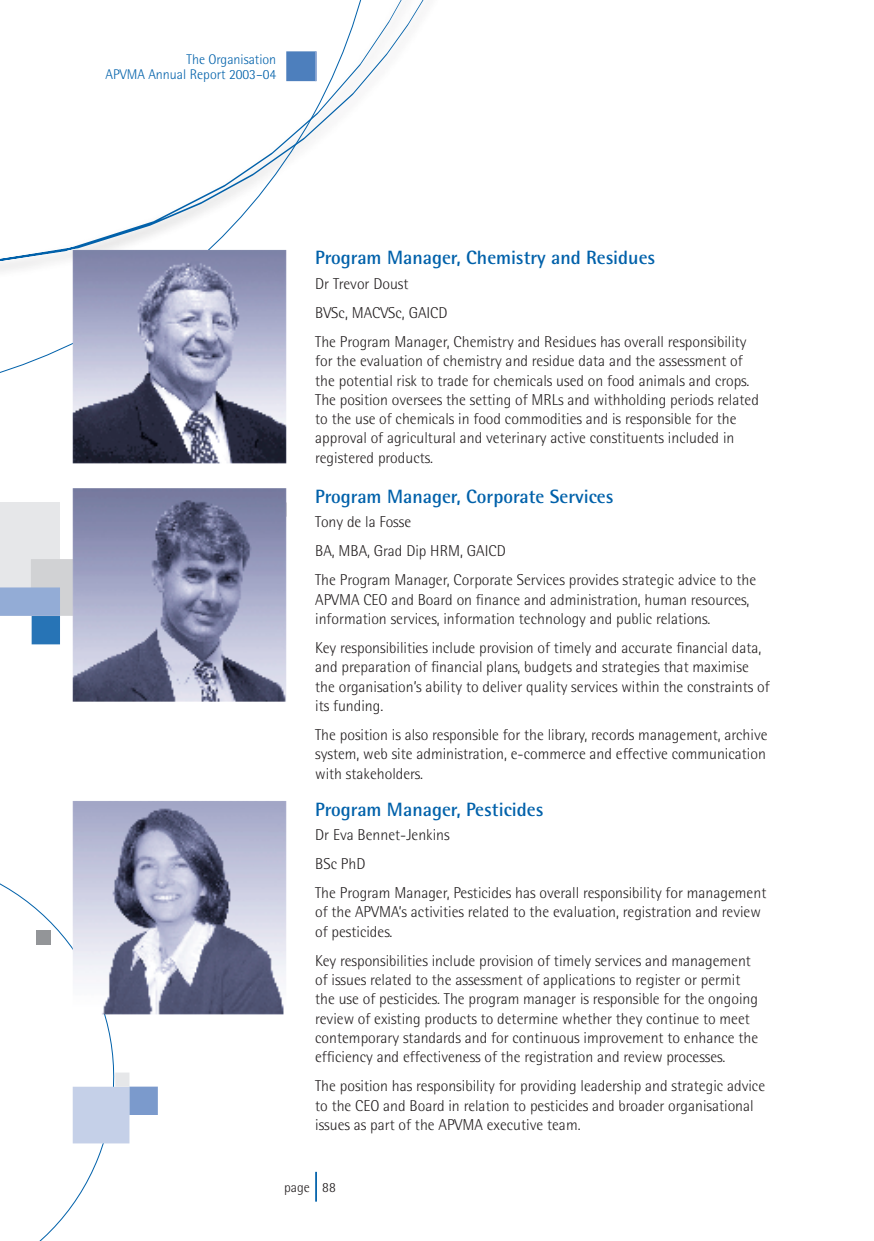
<style>
.page{position:relative;width:874px;height:1241px;background:#fff}
.page>*{position:absolute;margin:0;border:0;box-sizing:border-box;transform-origin:0 0}
.t1{font:700 19.25px "Rotis Semi Sans";color:#0161aa}
.t2{font:300 15.75px/19.2px "Rotis Semi Sans";color:#231f20}
.t3{font:300 14px/15.8px "Rotis Semi Sans";color:#0161aa;text-align:right}
.t4{font:300 14px "Rotis Semi Sans";color:#231f20}
</style>
<div class="page">
<hr style="left:315px;top:1171px;width:2px;height:30px;background:#0161aa">
<svg style="left:0;top:871px;width:179px;height:369px"></svg>
<svg style="left:0;top:0;width:424px;height:595px"></svg>
<div style="left:31px;top:559px;width:57px;height:56px;background:#d1d2d4"></div>
<div style="left:0;top:587px;width:60px;height:28px;background:#93acd6"></div>
<div style="left:73px;top:1086px;width:56px;height:57px;background:#c5d0e8"></div>
<div style="left:115px;top:1072px;width:14px;height:14px;background:#e6e7e9"></div>
<div style="left:129px;top:1086px;width:29px;height:28px;background:#7b9acc"></div>
<div style="left:32px;top:616px;width:28px;height:28px;background:#2774b6"></div>
<div style="left:286px;top:51px;width:30px;height:30px;background:#4d7fbd"></div>
<img style="left:73px;top:250px;width:213px;height:213px">
<img style="left:73px;top:488px;width:213px;height:213px">
<img style="left:73px;top:801px;width:213px;height:213px">
<hr style="left:315px;top:51px;width:2px;height:30px;background:#93acd6">
<p class="t3" style="left:105px;top:51px;width:172px">The Organisation<br>APVMA Annual Report 2003–04</p>
<p class="t1" style="left:315px;top:246px;width:341px">Program Manager, Chemistry and Residues</p>
<p class="t2" style="left:315px;top:269px;width:433px;line-height:29.2px">Dr Trevor Doust<br>BVSc, MACVSc, GAICD<br>The Program Manager, Chemistry and Residues has overall responsibility</p>
<p class="t2" style="left:315px;top:351px;width:445px">for the evaluation of chemistry and residue data and the assessment of the potential risk to trade for chemicals used on food animals and crops.<br>The position oversees the setting of MRLs and withholding periods related to the use of chemicals in food commodities and is responsible for the approval of agricultural and veterinary active constituents included in registered products.</p>
<p class="t1" style="left:315px;top:484px;width:300px">Program Manager, Corporate Services</p>
<p class="t2" style="left:315px;top:507px;width:442px;line-height:29.2px">Tony de la Fosse<br>BA, MBA, Grad Dip HRM, GAICD<br>The Program Manager, Corporate Services provides strategic advice to the</p>
<p class="t2" style="left:315px;top:589px;width:435px">APVMA CEO and Board on finance and administration, human resources, information services, information technology and public relations.</p>
<p class="t2" style="left:315px;top:638px;width:456px">Key responsibilities include provision of timely and accurate financial data, and preparation of financial plans, budgets and strategies that maximise the organisation’s ability to deliver quality services within the constraints of its funding.</p>
<p class="t2" style="left:315px;top:725px;width:453px;text-align:justify">The position is also responsible for the library, records management, archive system, web site administration, e-commerce and effective communication with stakeholders.</p>
<p class="t1" style="left:315px;top:797px;width:230px">Program Manager, Pesticides</p>
<p class="t2" style="left:315px;top:819px;width:452px;line-height:29.2px">Dr Eva Bennet-Jenkins<br>BSc PhD<br>The Program Manager, Pesticides has overall responsibility for management</p>
<p class="t2" style="left:315px;top:902px;width:447px">of the APVMA’s activities related to the evaluation, registration and review of pesticides.</p>
<p class="t2" style="left:315px;top:950px;width:444px">Key responsibilities include provision of timely services and management of issues related to the assessment of applications to register or permit the use of pesticides. The program manager is responsible for the ongoing review of existing products to determine whether they continue to meet contemporary standards and for continuous improvement to enhance the efficiency and effectiveness of the registration and review processes.</p>
<p class="t2" style="left:315px;top:1076px;width:451px">The position has responsibility for providing leadership and strategic advice to the CEO and Board in relation to pesticides and broader organisational issues as part of the APVMA executive team.</p>
<p class="t4" style="left:284px;top:1179px;width:53px">page 88</p>
</div>
